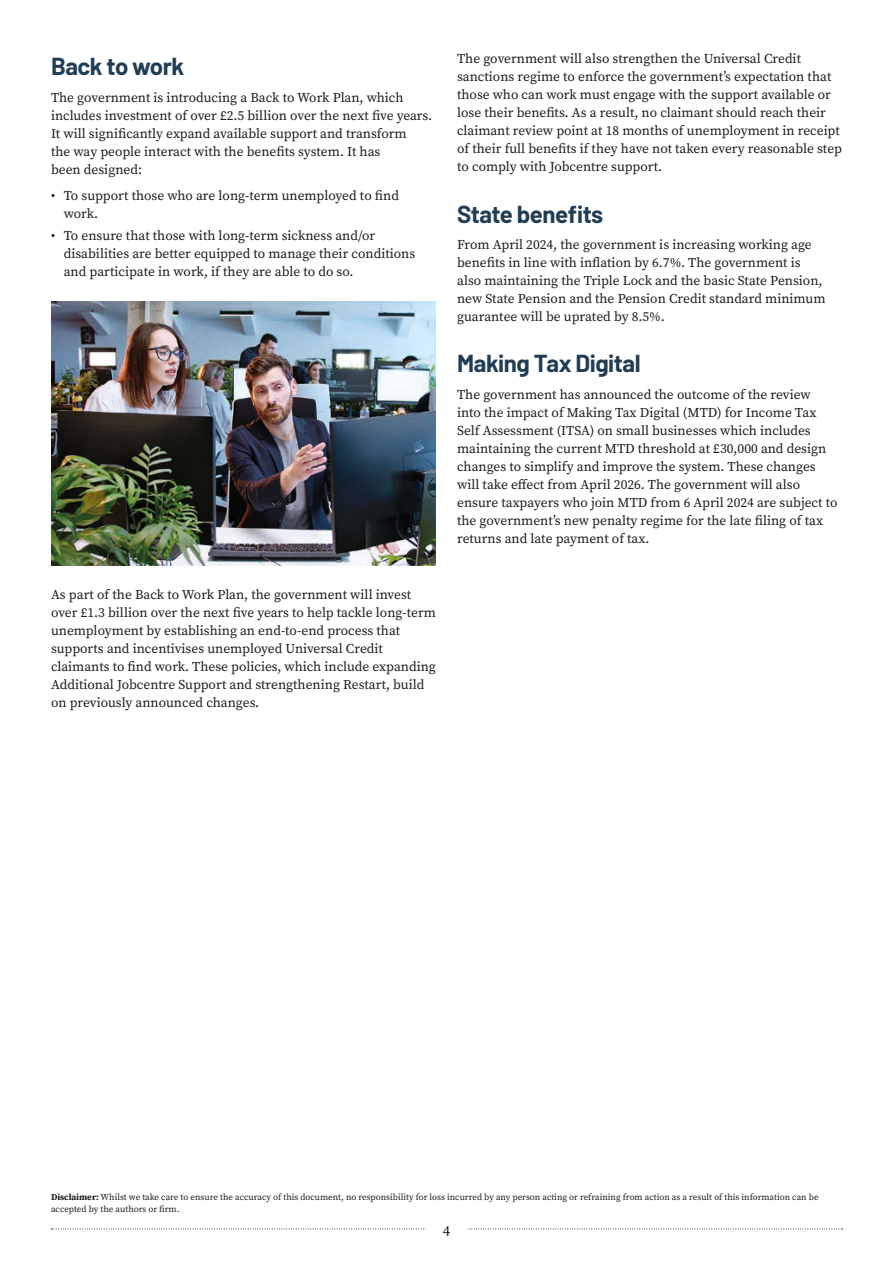
<style>
.page{position:relative;width:893px;height:1263px;background:#fff}
.page>*{position:absolute;margin:0;border:0;box-sizing:border-box;transform-origin:0 0}
.t1{font:700 24px "Barlow";letter-spacing:-.02em;color:#213d53}
.t2{font:15px "Source Serif Pro";color:#1d1d1b}
.t3{font:13.5px/18px "Source Serif Pro";color:#1d1d1b}
.t4{font:9px/12px "Source Serif Pro";color:#1d1d1b}
.s1{font-weight:700}
</style>
<div class="page">
<svg style="left:51px;top:1228px;width:792px;height:1px"></svg>
<div style="left:426px;top:1208px;width:41px;height:42px;background:#fff"></div>
<img style="left:51px;top:302px;width:385px;height:264px">
<h1 class="t1" style="left:51px;top:49px;width:135px">Back to work</h1>
<p class="t3" style="left:51px;top:88px;width:383px">The government is introducing a Back to Work Plan, which includes investment of over £2.5 billion over the next five years.<br>It will significantly expand available support and transform<br>the way people interact with the benefits system. It has<br>been designed:</p>
<p class="t3" style="left:64px;top:187px;width:337px;text-indent:-13px">• To support those who are long-term unemployed to find work.</p>
<p class="t3" style="left:64px;top:227px;width:353px;text-indent:-13px">• To ensure that those with long-term sickness and/or disabilities are better equipped to manage their conditions and participate in work, if they are able to do so.</p>
<p class="t3" style="left:51px;top:586px;width:386px">As part of the Back to Work Plan, the government will invest over £1.3 billion over the next five years to help tackle long-term unemployment by establishing an end-to-end process that supports and incentivises unemployed Universal Credit claimants to find work. These policies, which include expanding Additional Jobcentre Support and strengthening Restart, build on previously announced changes.</p>
<p class="t3" style="left:457px;top:50px;width:386px">The government will also strengthen the Universal Credit sanctions regime to enforce the government’s expectation that those who can work must engage with the support available or lose their benefits. As a result, no claimant should reach their claimant review point at 18 months of unemployment in receipt of their full benefits if they have not taken every reasonable step to comply with Jobcentre support.</p>
<h1 class="t1" style="left:457px;top:196px;width:148px">State benefits</h1>
<p class="t3" style="left:457px;top:236px;width:370px">From April 2024, the government is increasing working age benefits in line with inflation by 6.7%. The government is also maintaining the Triple Lock and the basic State Pension, new State Pension and the Pension Credit standard minimum guarantee will be uprated by 8.5%.</p>
<h1 class="t1" style="left:457px;top:346px;width:185px">Making Tax Digital</h1>
<p class="t3" style="left:457px;top:385px;width:382px">The government has announced the outcome of the review into the impact of Making Tax Digital (MTD) for Income Tax Self Assessment (ITSA) on small businesses which includes maintaining the current MTD threshold at £30,000 and design changes to simplify and improve the system. These changes will take effect from April 2026. The government will also ensure taxpayers who join MTD from 6 April 2024 are subject to the government’s new penalty regime for the late filing of tax returns and late payment of tax.</p>
<p class="t4" style="left:51px;top:1191px;width:769px"><span class="s1">Disclaimer:</span> Whilst we take care to ensure the accuracy of this document, no responsibility for loss incurred by any person acting or refraining from action as a result of this information can be accepted by the authors or firm.</p>
<p class="t2" style="left:443px;top:1221px;width:9px">4</p>
</div>
